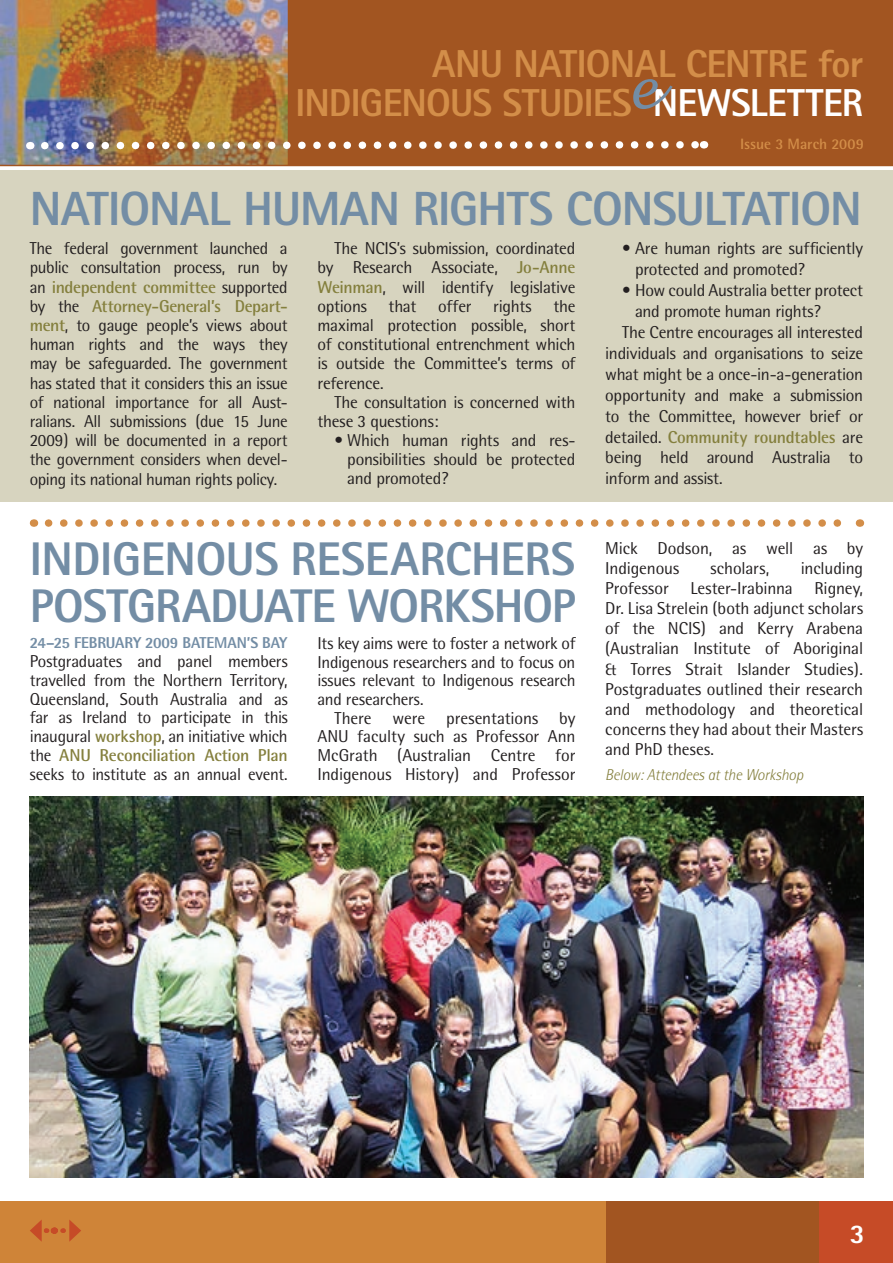
<style>
.page{position:relative;width:893px;height:1263px;background:#fff}
.page>*{position:absolute;margin:0;border:0;box-sizing:border-box;transform-origin:0 0}
.t1{font:800 48px "Rotis Sans Serif";letter-spacing:-.02em;color:#738da5}
.t2{font:800 47.25px/46.5px "Rotis Sans Serif";letter-spacing:-.01em;color:#738da5}
.t3{font:800 39px/39px "Rotis Sans Serif";letter-spacing:-.02em;color:#d38e49;text-align:right}
.t4{font:800 27px "Rotis Sans Serif";color:#fff}
.t5{font:17.25px/19.2px "Rotis Semi Sans";letter-spacing:-.015em;color:#231f20;text-align:justify}
.t6{font:700 17.25px "Rotis Semi Sans";letter-spacing:-.02em;color:#847f3d}
.t7{font:800 15.75px "Rotis Semi Sans";letter-spacing:-.015em;color:#738da5}
.t8{font:italic 300 15.75px "Rotis Semi Sans";letter-spacing:-.015em;color:#847f3d}
.t9{font:700 15px "Rotis Semi Sans";color:#d38e49}
.s1{color:#fff}
.s2{font-weight:700;color:#847f3d}
.s3{font-weight:400;color:#231f20}
</style>
<div class="page">
<div style="left:566px;top:1198px;width:262px;height:65px;background:#a25521"></div>
<div style="left:0;top:1198px;width:605px;height:65px;background:#cf8438"></div>
<img style="left:0;top:0;width:893px;height:166px">
<div style="left:819px;top:1199px;width:74px;height:64px;background:#c64b27"></div>
<div style="left:0;top:1184px;width:893px;height:17px;background:#fff"></div>
<hr style="left:288px;top:0;width:3px;height:166px;background:#a25521">
<img style="left:37px;top:137px;width:667px;height:16px">
<div style="left:0;top:170px;width:893px;height:332px;background:#d7d4bf"></div>
<svg style="left:63px;top:1220px;width:18px;height:22px"></svg>
<svg style="left:30px;top:1220px;width:17px;height:22px"></svg>
<svg style="left:49px;top:519px;width:793px;height:8px"></svg>
<img style="left:30px;top:797px;width:833px;height:381px">
<h3 class="t3" style="left:295px;top:44px;width:569px">ANU NATIONAL CENTRE for<br>INDIGENOUS STUDIES<sup>e</sup><span class="s1">NEWSLETTER</span></h3>
<p class="t9" style="left:740px;top:135px;width:125px">Issue 3 March 2009</p>
<h1 class="t1" style="left:30px;top:178px;width:833px">NATIONAL HUMAN RIGHTS CONSULTATION</h1>
<p class="t5" style="left:30px;top:239px;width:259px">The federal government launched a public consultation process, run by an <span class="s2">independent committee</span> supported by the <span class="s2">Attorney-General’s Depart&shy;ment</span>, to gauge people’s views about human rights and the ways they may be safeguarded. The government has stated that it considers this an issue of national importance for all Aust&shy;ralians. All submissions (due 15 June 2009) will be documented in a report the government considers when devel&shy;oping its national human rights policy.</p>
<p class="t5" style="left:317px;top:239px;width:259px;text-indent:17px">The NCIS’s submission, coordinated by Research Associate, <span class="s2">Jo-Anne Weinman</span>, will identify legislative options</p>
<p class="t5" style="left:635px;top:238px;width:230px;line-height:20.9px;text-indent:-13px">• Are human rights are sufficiently protected and promoted?</p>
<p class="t5" style="left:622px;top:280px;width:242px">• How could Australia better protect</p>
<p class="t5" style="left:635px;top:301px;width:187px">and promote human rights?</p>
<p class="t5" style="left:622px;top:322px;width:242px">The Centre encourages all interested</p>
<p class="t5" style="left:605px;top:343px;width:259px">individuals and organisations to seize</p>
<p class="t5" style="left:605px;top:364px;width:259px">what might be a once-in-a-generation</p>
<p class="t5" style="left:605px;top:385px;width:259px">opportunity and make a submission</p>
<p class="t5" style="left:605px;top:406px;width:259px">to the Committee, however brief or</p>
<p class="t6" style="left:605px;top:426px;width:259px"><span class="s3">detailed.</span> Community roundtables <span class="s3">are</span></p>
<p class="t5" style="left:605px;top:448px;width:259px">being held around Australia to</p>
<p class="t5" style="left:605px;top:469px;width:119px">inform and assist.</p>
<p class="t5" style="left:389px;top:296px;width:29px">that</p>
<p class="t5" style="left:438px;top:296px;width:35px">offer</p>
<p class="t5" style="left:493px;top:296px;width:40px">rights</p>
<p class="t5" style="left:317px;top:296px;width:259px;text-indent:236px">the maximal protection possible, short of constitutional entrenchment which is outside the Committee’s terms of reference.</p>
<p class="t5" style="left:317px;top:392px;width:259px;text-indent:17px">The consultation is concerned with these 3 questions:</p>
<p class="t5" style="left:347px;top:430px;width:230px;text-indent:-13px">• Which human rights and res&shy;ponsibilities should be protected and promoted?</p>
<h2 class="t2" style="left:30px;top:536px;width:547px">INDIGENOUS RESEARCHERS<br>POSTGRADUATE WORKSHOP</h2>
<p class="t7" style="left:30px;top:633px;width:259px">24–25 FEBRUARY 2009 BATEMAN’S BAY</p>
<p class="t5" style="left:30px;top:652px;width:259px;line-height:18.8px">Postgraduates and panel members travelled from the Northern Territory, Queensland, South Australia and as far as Ireland to participate in this inaugural <span class="s2">workshop</span>, an initiative which the <span class="s2">ANU Reconciliation Action Plan </span>seeks to institute as an annual event.</p>
<p class="t5" style="left:317px;top:634px;width:259px;line-height:18.6px">Its key aims were to foster a network of Indigenous researchers and to focus on issues relevant to Indigenous research and researchers.</p>
<p class="t5" style="left:317px;top:708px;width:259px;line-height:18.6px;text-indent:17px">There were presentations by ANU faculty such as Professor Ann McGrath (Australian Centre for Indigenous History) and Professor</p>
<p class="t5" style="left:605px;top:538px;width:259px;line-height:20.1px">Mick Dodson, as well as by<br>Indigenous</p>
<p class="t5" style="left:711px;top:558px;width:60px">scholars,</p>
<p class="t5" style="left:801px;top:558px;width:64px">including</p>
<p class="t5" style="left:605px;top:578px;width:65px">Professor</p>
<p class="t5" style="left:690px;top:578px;width:104px">Lester-Irabinna</p>
<p class="t5" style="left:605px;top:578px;width:259px;line-height:20.1px;text-indent:209px">Rigney, Dr. Lisa Strelein (both adjunct scholars of the NCIS) and Kerry Arabena (Australian Institute of Aboriginal &amp; Torres Strait Islander Studies).<br>Postgraduates outlined their research and methodology and theoretical concerns they had about their Masters and PhD theses.</p>
<p class="t8" style="left:605px;top:765px;width:199px">Below: Attendees at the Workshop</p>
<h3 class="t4" style="left:850px;top:1216px;width:17px">3</h3>
</div>
